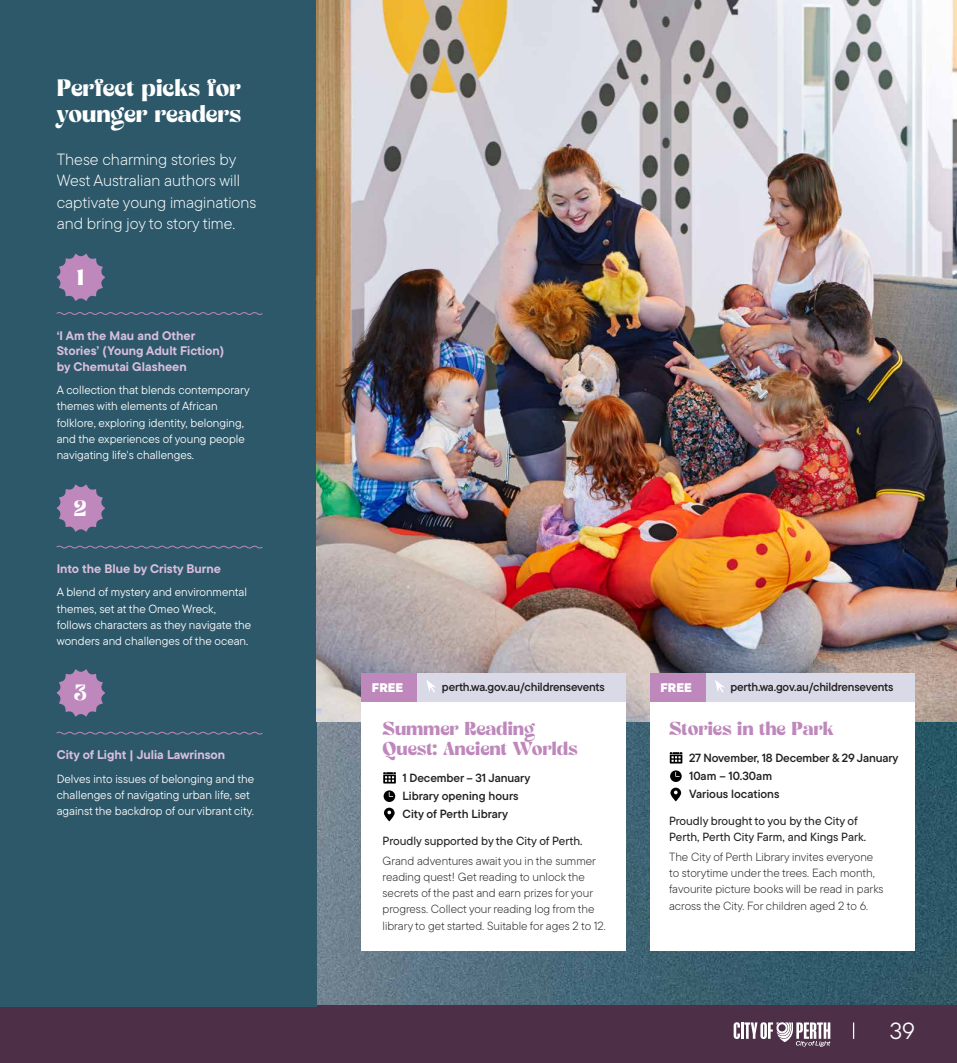
<style>
.page{position:relative;width:957px;height:1063px;background:#fff}
.page>*{position:absolute;margin:0;border:0;box-sizing:border-box;transform-origin:0 0}
.t1{font:23.75px/26.2px "Bropella";color:#fff}
.t2{font:23.38px "TT Commons Pro";color:#fff}
.t3{font:22.12px "Bropella";color:#fff}
.t4{font:18.75px/20px "Bropella";color:#bf88bc}
.t5{font:300 16.25px/21.2px "TT Commons Pro";color:#fff}
.t6{font:700 12.5px/15.6px "TT Commons Pro";color:#dabedc}
.t7{font:900 12.5px "TT Commons Pro";color:#fff}
.t8{font:11.88px/16.2px "TT Commons Pro";color:#fff}
.t9{font:300 11.88px/16.2px "TT Commons Pro";color:#231f20}
.t10{font:11.88px/18px "TT Commons Pro Db";letter-spacing:-.01em;color:#231f20}
.t11{font:500 11.88px/16.2px "TT Commons Pro";color:#231f20}
</style>
<div class="page">
<img style="left:317px;top:721px;width:640px;height:285px">
<div style="left:0;top:1006px;width:957px;height:57px;background:#4d2f48"></div>
<div style="left:0;top:0;width:317px;height:1006px;background:#2c586a"></div>
<svg style="left:57px;top:254px;width:48px;height:47px"></svg>
<svg style="left:56px;top:312px;width:207px;height:3px"></svg>
<svg style="left:56px;top:545px;width:207px;height:4px"></svg>
<svg style="left:56px;top:731px;width:207px;height:4px"></svg>
<svg style="left:57px;top:484px;width:48px;height:48px"></svg>
<img style="left:317px;top:0;width:640px;height:721px">
<div style="left:361px;top:673px;width:265px;height:278px;background:#fff"></div>
<svg style="left:383px;top:772px;width:13px;height:12px"></svg>
<svg style="left:383px;top:790px;width:12px;height:12px"></svg>
<svg style="left:384px;top:808px;width:11px;height:13px"></svg>
<div style="left:361px;top:673px;width:56px;height:28px;background:#bf88bc"></div>
<div style="left:417px;top:673px;width:209px;height:28px;background:#d9d9e7"></div>
<svg style="left:426px;top:680px;width:10px;height:13px"></svg>
<div style="left:650px;top:673px;width:264px;height:278px;background:#fff"></div>
<svg style="left:670px;top:752px;width:12px;height:12px"></svg>
<svg style="left:670px;top:770px;width:11px;height:12px"></svg>
<svg style="left:670px;top:788px;width:11px;height:13px"></svg>
<div style="left:650px;top:673px;width:55px;height:28px;background:#bf88bc"></div>
<div style="left:705px;top:673px;width:209px;height:28px;background:#d9d9e7"></div>
<svg style="left:715px;top:680px;width:10px;height:13px"></svg>
<svg style="left:57px;top:669px;width:48px;height:48px"></svg>
<svg style="left:733px;top:1022px;width:97px;height:25px"></svg>
<svg style="left:853px;top:1023px;width:1px;height:16px"></svg>
<h1 class="t1" style="left:57px;top:74px;width:186px">Perfect picks for younger readers</h1>
<h3 class="t5" style="left:57px;top:149px;width:201px">These charming stories by<br>West Australian authors will captivate young imaginations and bring joy to story time.</h3>
<h3 class="t3" style="left:77px;top:264px;width:9px">1</h3>
<p class="t6" style="left:57px;top:327px;width:169px">‘I Am the Mau and Other<br>Stories’ (Young Adult Fiction) by Chemutai Glasheen</p>
<p class="t8" style="left:57px;top:382px;width:194px">A collection that blends contemporary themes with elements of African folklore, exploring identity, belonging, and the experiences of young people navigating life's challenges.</p>
<h3 class="t3" style="left:74px;top:495px;width:14px">2</h3>
<p class="t6" style="left:57px;top:561px;width:166px">Into the Blue by Cristy Burne</p>
<p class="t8" style="left:57px;top:584px;width:196px">A blend of mystery and environmental themes, set at the Omeo Wreck, follows characters as they navigate the wonders and challenges of the ocean.</p>
<h3 class="t3" style="left:74px;top:680px;width:14px">3</h3>
<p class="t6" style="left:57px;top:747px;width:170px">City of Light | Julia Lawrinson</p>
<p class="t8" style="left:57px;top:770px;width:199px">Delves into issues of belonging and the challenges of navigating urban life, set against the backdrop of our vibrant city.</p>
<p class="t7" style="left:372px;top:677px;width:33px">FREE</p>
<p class="t10" style="left:442px;top:678px;width:164px">perth.wa.gov.au/childrensevents</p>
<h3 class="t4" style="left:382px;top:719px;width:197px">Summer Reading<br>Quest: Ancient Worlds</h3>
<p class="t10" style="left:402px;top:769px;width:129px">1 December – 31 January<br>Library opening hours<br>City of Perth Library</p>
<p class="t11" style="left:382px;top:833px;width:201px">Proudly supported by the City of Perth.</p>
<p class="t9" style="left:382px;top:852px;width:225px">Grand adventures await you in the summer reading quest! Get reading to unlock the secrets of the past and earn prizes for your progress. Collect your reading log from the library to get started. Suitable for ages 2 to 12.</p>
<p class="t7" style="left:660px;top:677px;width:33px">FREE</p>
<p class="t10" style="left:730px;top:678px;width:164px">perth.wa.gov.au/childrensevents</p>
<h3 class="t4" style="left:669px;top:719px;width:166px">Stories in the Park</h3>
<p class="t10" style="left:689px;top:749px;width:211px">27 November, 18 December &amp; 29 January<br>10am – 10.30am<br>Various locations</p>
<p class="t11" style="left:669px;top:813px;width:198px">Proudly brought to you by the City of<br>Perth, Perth City Farm, and Kings Park.</p>
<p class="t9" style="left:669px;top:849px;width:216px">The City of Perth Library invites everyone to storytime under the trees. Each month, favourite picture books will be read in parks across the City. For children aged 2 to 6.</p>
<h2 class="t2" style="left:890px;top:1014px;width:27px">39</h2>
</div>
